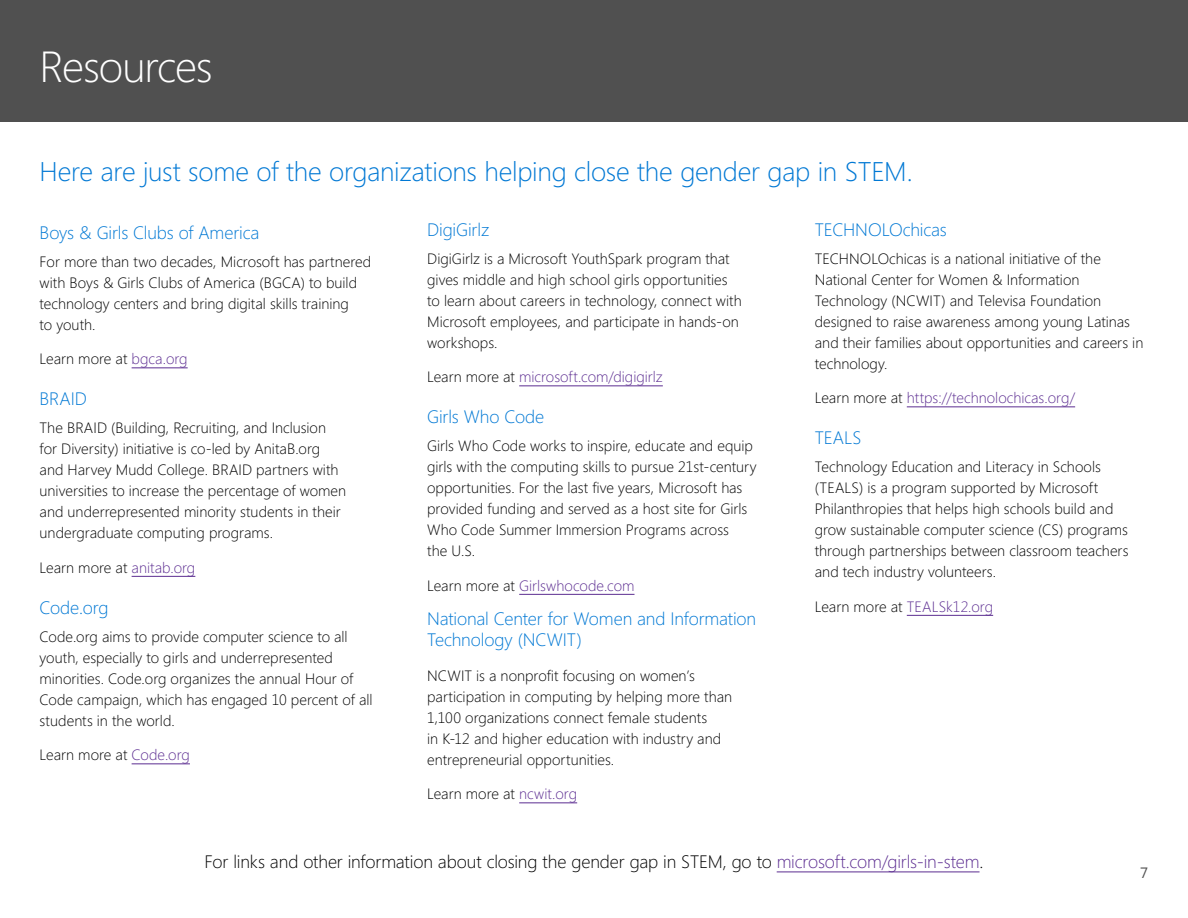
<style>
.page{position:relative;width:1188px;height:918px;background:#fff}
.page>*{position:absolute;margin:0;border:0;box-sizing:border-box;transform-origin:0 0}
.t1{font:300 43.5px "Segoe";letter-spacing:-.025em;color:#fff}
.t2{font:300 27px "Segoe";letter-spacing:-.01em;color:#0078d4}
.t3{font:300 18px/21px "Segoe";letter-spacing:-.005em;color:#0078d4}
.t4{font:300 18px "Segoe";letter-spacing:-.01em;color:#000}
.t5{font:300 15px/21px "Segoe";color:#000}
.t6{font:300 15px "Segoe";color:#5c2d91}
.t7{font:15px "Segoe";color:#505050}
.s1{color:#5c2d91}
.s2{color:#000}
</style>
<div class="page">
<div style="left:0;top:0;width:1188px;height:121px;background:#505050"></div>
<hr style="left:132px;top:367px;width:56px;height:1px;background:#5c2d91">
<hr style="left:132px;top:576px;width:63px;height:1px;background:#5c2d91">
<hr style="left:132px;top:763px;width:58px;height:1px;background:#5c2d91">
<hr style="left:519px;top:385px;width:144px;height:1px;background:#5c2d91">
<hr style="left:519px;top:594px;width:116px;height:1px;background:#5c2d91">
<hr style="left:519px;top:802px;width:58px;height:1px;background:#5c2d91">
<hr style="left:907px;top:406px;width:168px;height:1px;background:#5c2d91">
<hr style="left:907px;top:615px;width:86px;height:1px;background:#5c2d91">
<hr style="left:777px;top:872px;width:203px;height:1px;background:#5c2d91">
<h1 class="t1" style="left:40px;top:36px;width:175px">Resources</h1>
<h2 class="t2" style="left:40px;top:153px;width:875px">Here are just some of the organizations helping close the gender gap in STEM.</h2>
<p class="t3" style="left:40px;top:222px;width:221px">Boys &amp; Girls Clubs of America</p>
<p class="t5" style="left:40px;top:250px;width:333px">For more than two decades, Microsoft has partnered with Boys &amp; Girls Clubs of America (BGCA) to build technology centers and bring digital skills training<br>to youth.</p>
<p class="t5" style="left:40px;top:348px;width:150px">Learn more at <span class="s1">bgca.org</span></p>
<p class="t3" style="left:40px;top:388px;width:49px">BRAID</p>
<p class="t5" style="left:40px;top:417px;width:308px">The BRAID (Building, Recruiting, and Inclusion for Diversity) initiative is co-led by AnitaB.org and Harvey Mudd College. BRAID partners with universities to increase the percentage of women and underrepresented minority students in their undergraduate computing programs.</p>
<p class="t5" style="left:40px;top:556px;width:157px">Learn more at <span class="s1">anitab.org</span></p>
<p class="t3" style="left:40px;top:597px;width:70px">Code.org</p>
<p class="t5" style="left:40px;top:625px;width:334px">Code.org aims to provide computer science to all youth, especially to girls and underrepresented minorities. Code.org organizes the annual Hour of Code campaign, which has engaged 10 percent of all students in the world.</p>
<p class="t5" style="left:40px;top:744px;width:152px">Learn more at <span class="s1">Code.org</span></p>
<p class="t3" style="left:427px;top:219px;width:64px">DigiGirlz</p>
<p class="t5" style="left:427px;top:247px;width:316px">DigiGirlz is a Microsoft YouthSpark program that gives middle and high school girls opportunities to learn about careers in technology, connect with Microsoft employees, and participate in hands-on workshops.</p>
<p class="t6" style="left:427px;top:367px;width:237px"><span class="s2">Learn more at</span> microsoft.com/digigirlz</p>
<p class="t3" style="left:427px;top:406px;width:119px">Girls Who Code</p>
<p class="t5" style="left:427px;top:435px;width:331px">Girls Who Code works to inspire, educate and equip girls with the computing skills to pursue 21st-century opportunities. For the last five years, Microsoft has provided funding and served as a host site for Girls Who Code Summer Immersion Programs across<br>the U.S.</p>
<p class="t6" style="left:427px;top:575px;width:209px"><span class="s2">Learn more at</span> Girlswhocode.com</p>
<p class="t3" style="left:427px;top:608px;width:331px">National Center for Women and Information<br>Technology (NCWIT)</p>
<p class="t5" style="left:427px;top:664px;width:306px">NCWIT is a nonprofit focusing on women’s participation in computing by helping more than 1,100 organizations connect female students<br>in K-12 and higher education with industry and entrepreneurial opportunities.</p>
<p class="t5" style="left:427px;top:783px;width:151px">Learn more at <span class="s1">ncwit.org</span></p>
<p class="t3" style="left:815px;top:219px;width:134px">TECHNOLOchicas</p>
<p class="t5" style="left:815px;top:247px;width:330px">TECHNOLOchicas is a national initiative of the National Center for Women &amp; Information Technology (NCWIT) and Televisa Foundation designed to raise awareness among young Latinas and their families about opportunities and careers in technology.</p>
<p class="t6" style="left:815px;top:388px;width:262px"><span class="s2">Learn more at</span> https://technolochicas.org/</p>
<p class="t3" style="left:815px;top:427px;width:48px">TEALS</p>
<p class="t5" style="left:815px;top:456px;width:315px">Technology Education and Literacy in Schools (TEALS) is a program supported by Microsoft Philanthropies that helps high schools build and grow sustainable computer science (CS) programs through partnerships between classroom teachers and tech industry volunteers.</p>
<p class="t6" style="left:815px;top:596px;width:180px"><span class="s2">Learn more at</span> TEALSk12.org</p>
<p class="t4" style="left:204px;top:849px;width:781px">For links and other information about closing the gender gap in STEM, go to <span class="s1">microsoft.com/girls-in-stem</span>.</p>
<p class="t7" style="left:1140px;top:863px;width:10px">7</p>
</div>
